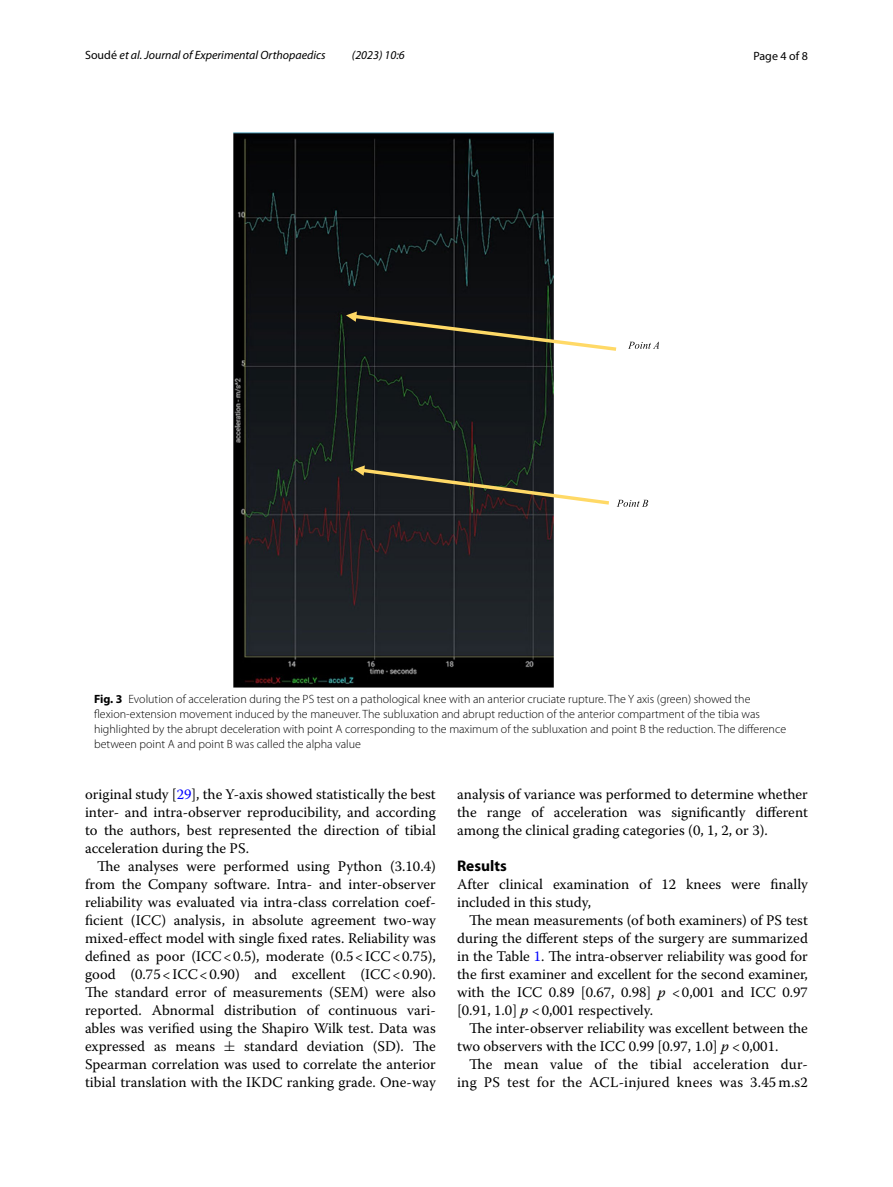
<style>
.page{position:relative;width:893px;height:1187px;background:#fff}
.page>*{position:absolute;margin:0;border:0;box-sizing:border-box;transform-origin:0 0}
.t1{font:700 15.45px "Myriad Pro";color:#000}
.t2{font:14.7px/18px "Warnock Pro";color:#000;text-align:justify}
.t3{font:300 12px/15px "Myriad Pro";color:#000}
.t4{font:italic 12px "Myriad Pro";color:#000}
.t5{font:12px "Myriad Pro";color:#000}
.s1{font-style:normal}
.s2{font-weight:700}
.s3{color:#00f}
.s4{font-family:"MTSY"}
.s5{font-style:italic}
</style>
<div class="page">
<img style="left:234px;top:133px;width:319px;height:554px">
<svg style="left:628px;top:341px;width:31px;height:8px"></svg>
<svg style="left:346px;top:311px;width:270px;height:40px"></svg>
<svg style="left:617px;top:500px;width:31px;height:7px"></svg>
<svg style="left:354px;top:465px;width:255px;height:39px"></svg>
<p class="t4" style="left:85px;top:48px;width:242px"><span class="s1">Soudé</span> et al. Journal of Experimental Orthopaedics</p>
<p class="t4" style="left:352px;top:48px;width:54px">(2023) 10:6</p>
<p class="t5" style="left:753px;top:48px;width:56px">Page 4 of 8</p>
<p class="t3" style="left:94px;top:691px;width:694px"><span class="s2">Fig. 3</span> Evolution of acceleration during the PS test on a pathological knee with an anterior cruciate rupture. The Y axis (green) showed the flexion-extension movement induced by the maneuver. The subluxation and abrupt reduction of the anterior compartment of the tibia was highlighted by the abrupt deceleration with point A corresponding to the maximum of the subluxation and point B the reduction. The difference between point A and point B was called the alpha value</p>
<p class="t2" style="left:85px;top:785px;width:352px">original study [<span class="s3">29</span>], the Y-axis showed statistically the best inter- and intra-observer reproducibility, and according to the authors, best represented the direction of tibial acceleration during the PS.</p>
<p class="t2" style="left:85px;top:857px;width:352px;text-indent:12px">The analyses were performed using Python (3.10.4) from the Company software. Intra- and inter-observer reliability was evaluated via intra-class correlation coef&shy;ficient (ICC) analysis, in absolute agreement two-way mixed-effect model with single fixed rates. Reliability was defined as poor (ICC&lt;0.5), moderate (0.5&lt;ICC&lt;0.75), good (0.75&lt;ICC&lt;0.90) and excellent (ICC&lt;0.90).<br>The standard error of measurements (SEM) were also reported. Abnormal distribution of continuous vari&shy;ables was verified using the Shapiro Wilk test. Data was expressed as means <span class="s4">±</span> standard deviation (SD). The Spearman correlation was used to correlate the anterior tibial translation with the IKDC ranking grade. One-way</p>
<p class="t2" style="left:457px;top:785px;width:352px">analysis of variance was performed to determine whether the range of acceleration was significantly different among the clinical grading categories (0, 1, 2, or 3).</p>
<p class="t1" style="left:457px;top:855px;width:51px">Results</p>
<p class="t2" style="left:457px;top:875px;width:352px">After clinical examination of 12 knees were finally included in this study,</p>
<p class="t2" style="left:457px;top:911px;width:352px;text-indent:12px">The mean measurements (of both examiners) of PS test during the different steps of the surgery are summarized in the Table <span class="s3">1</span>. The intra-observer reliability was good for the first examiner and excellent for the second examiner, with the ICC 0.89 [0.67, 0.98] <span class="s5">p</span> &lt;0,001 and ICC 0.97 [0.91, 1.0] <span class="s5">p</span> &lt;0,001 respectively.</p>
<p class="t2" style="left:457px;top:1019px;width:352px;text-indent:12px">The inter-observer reliability was excellent between the two observers with the ICC 0.99 [0.97, 1.0] <span class="s5">p</span> &lt;0,001.</p>
<p class="t2" style="left:457px;top:1055px;width:352px;text-align:right">The mean value of the tibial acceleration dur&shy;ing PS test for the ACL-injured knees was 3.45 m.s2</p>
</div>
